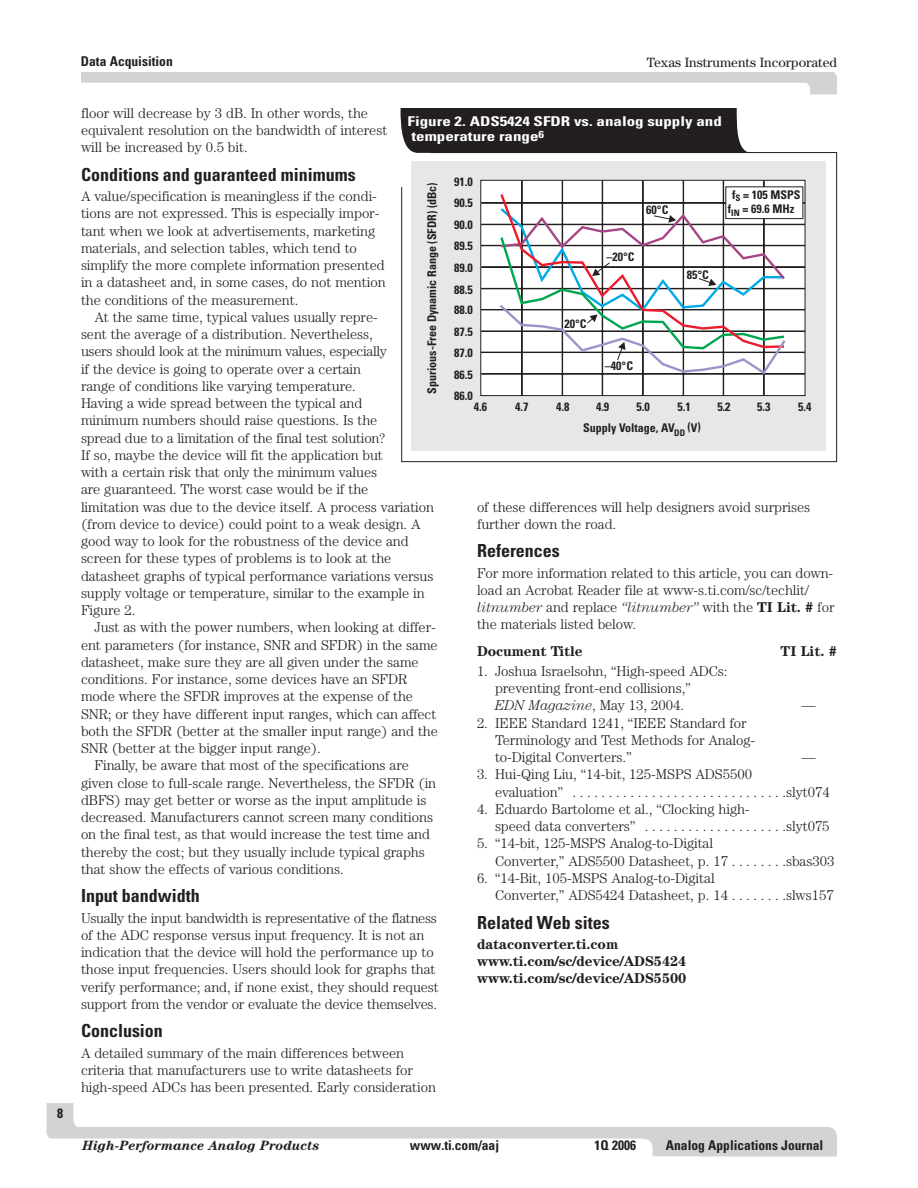
<style>
.page{position:relative;width:918px;height:1188px;background:#fff}
.page>*{position:absolute;margin:0;border:0;box-sizing:border-box;transform-origin:0 0}
.t1{font:700 condensed 18px "Univers";color:#231f20}
.t2{font:300 14.25px/17.2px "Century";letter-spacing:-.005em;color:#231f20}
.t3{font:700 14.25px/17.2px "Century";letter-spacing:-.005em;color:#231f20}
.t4{font:700 condensed 13.5px "Univers";color:#231f20}
.t5{font:700 condensed 13.5px/15px "Univers";color:#fff;scale:1.26 1}
.t6{font:italic 700 13.5px "Century";color:#231f20}
.t7{font:13.5px "Century";color:#231f20}
.t8{font:700 condensed 12px "Univers";color:#231f20}
.t9{font:700 condensed 9px "Univers";color:#231f20}
.s1{font-style:italic}
.s2{font-weight:700}
</style>
<div class="page">
<svg style="left:81px;top:72px;width:756px;height:22px"></svg>
<svg style="left:46px;top:1103px;width:791px;height:53px"></svg>
<div style="left:81px;top:1139px;width:558px;height:17px;background:#fff"></div>
<div style="left:412px;top:161px;width:414px;height:290px;background:#e6e7e8"></div>
<div style="left:480px;top:180px;width:325px;height:216px;background:#fff;border:1px solid #231f20"></div>
<div style="left:481px;top:373px;width:324px;height:2px;border:1px solid #231f20"></div>
<div style="left:481px;top:352px;width:324px;height:1px;border:1px solid #231f20"></div>
<div style="left:481px;top:331px;width:324px;height:1px;border:1px solid #231f20"></div>
<div style="left:481px;top:309px;width:324px;height:1px;border:1px solid #231f20"></div>
<div style="left:481px;top:288px;width:324px;height:1px;border:1px solid #231f20"></div>
<div style="left:481px;top:266px;width:324px;height:2px;border:1px solid #231f20"></div>
<div style="left:481px;top:245px;width:324px;height:1px;border:1px solid #231f20"></div>
<div style="left:481px;top:224px;width:324px;height:1px;border:1px solid #231f20"></div>
<div style="left:481px;top:202px;width:324px;height:2px;border:1px solid #231f20"></div>
<div style="left:521px;top:181px;width:2px;height:215px;border:1px solid #231f20"></div>
<div style="left:562px;top:181px;width:1px;height:215px;border:1px solid #231f20"></div>
<div style="left:602px;top:181px;width:1px;height:215px;border:1px solid #231f20"></div>
<div style="left:642px;top:181px;width:2px;height:215px;border:1px solid #231f20"></div>
<div style="left:683px;top:181px;width:1px;height:215px;border:1px solid #231f20"></div>
<div style="left:723px;top:181px;width:1px;height:215px;border:1px solid #231f20"></div>
<div style="left:763px;top:181px;width:2px;height:215px;border:1px solid #231f20"></div>
<svg style="left:498px;top:191px;width:227px;height:15px"></svg>
<svg style="left:498px;top:206px;width:289px;height:170px"></svg>
<div style="left:725px;top:186px;width:78px;height:33px;background:#fff;border:1px solid #231f20"></div>
<div style="left:400px;top:108px;width:352px;height:45px;background:#231f20"></div>
<p class="t4" style="left:57px;top:1108px;width:7px">8</p>
<p class="t4" style="left:81px;top:56px;width:93px">Data Acquisition</p>
<p class="t7" style="left:647px;top:57px;width:192px">Texas Instruments Incorporated</p>
<p class="t2" style="left:81px;top:106px;width:308px">floor will decrease by 3 dB. In other words, the equivalent resolution on the bandwidth of interest will be increased by 0.5 bit.</p>
<p class="t1" style="left:81px;top:168px;width:276px">Conditions and guaranteed minimums</p>
<p class="t2" style="left:81px;top:189px;width:306px">A value/specification is meaningless if the condi&shy;tions are not expressed. This is especially impor&shy;tant when we look at advertisements, marketing materials, and selection tables, which tend to simplify the more complete information presented in a datasheet and, in some cases, do not mention the conditions of the measurement.</p>
<p class="t2" style="left:81px;top:309px;width:355px;text-indent:14px">At the same time, typical values usually repre-<br>sent the average of a distribution. Nevertheless,<br>users should look at the minimum values, especially<br>if the device is going to operate over a certain<br>range of conditions like varying temperature.<br>Having a wide spread between the typical and<br>minimum numbers should raise questions. Is the<br>spread due to a limitation of the final test solution?<br>If so, maybe the device will fit the application but<br>with a certain risk that only the minimum values<br>are guaranteed. The worst case would be if the<br>limitation was due to the device itself. A process variation (from device to device) could point to a weak design. A good way to look for the robustness of the device and screen for these types of problems is to look at the datasheet graphs of typical performance variations versus supply voltage or temperature, similar to the example in Figure 2.</p>
<p class="t2" style="left:95px;top:620px;width:343px">Just as with the power numbers, when looking at differ-</p>
<p class="t2" style="left:81px;top:637px;width:358px">ent parameters (for instance, SNR and SFDR) in the same</p>
<p class="t2" style="left:81px;top:654px;width:339px">datasheet, make sure they are all given under the same</p>
<p class="t2" style="left:81px;top:672px;width:328px">conditions. For instance, some devices have an SFDR</p>
<p class="t2" style="left:81px;top:689px;width:334px">mode where the SFDR improves at the expense of the</p>
<p class="t2" style="left:81px;top:706px;width:357px">SNR; or they have different input ranges, which can affect</p>
<p class="t2" style="left:81px;top:723px;width:358px">both the SFDR (better at the smaller input range) and the</p>
<p class="t2" style="left:81px;top:741px;width:241px">SNR (better at the bigger input range).</p>
<p class="t2" style="left:95px;top:758px;width:316px">Finally, be aware that most of the specifications are</p>
<p class="t2" style="left:81px;top:775px;width:357px">given close to full-scale range. Nevertheless, the SFDR (in</p>
<p class="t2" style="left:81px;top:792px;width:347px">dBFS) may get better or worse as the input amplitude is</p>
<p class="t2" style="left:81px;top:810px;width:354px">decreased. Manufacturers cannot screen many conditions</p>
<p class="t2" style="left:81px;top:827px;width:350px">on the final test, as that would increase the test time and</p>
<p class="t2" style="left:81px;top:844px;width:345px">thereby the cost; but they usually include typical graphs</p>
<p class="t2" style="left:81px;top:861px;width:264px">that show the effects of various conditions.</p>
<p class="t1" style="left:81px;top:889px;width:120px">Input bandwidth</p>
<p class="t2" style="left:81px;top:910px;width:359px">Usually the input bandwidth is representative of the flatness of the ADC response versus input frequency. It is not an indication that the device will hold the performance up to those input frequencies. Users should look for graphs that verify performance; and, if none exist, they should request support from the vendor or evaluate the device themselves.</p>
<p class="t1" style="left:81px;top:1024px;width:83px">Conclusion</p>
<p class="t2" style="left:81px;top:1045px;width:357px">A detailed summary of the main differences between criteria that manufacturers use to write datasheets for high-speed ADCs has been presented. Early consideration</p>
<p class="t5" style="left:408px;top:115px;width:251px">Figure 2. ADS5424 SFDR vs. analog supply and temperature range<sup>6</sup></p>
<p class="t8" style="left:454px;top:177px;width:20px">91.0</p>
<p class="t8" style="left:428px;top:394px;width:213px;rotate:-90deg">Spurious-Free Dynamic Range (SFDR) (dBc)</p>
<p class="t8" style="left:732px;top:190px;width:70px">f = 105 MSPS</p>
<p class="t9" style="left:735px;top:195px;width:7px">S</p>
<p class="t8" style="left:728px;top:204px;width:68px">f = 69.6 MHz</p>
<p class="t9" style="left:731px;top:209px;width:10px">IN</p>
<p class="t8" style="left:454px;top:199px;width:20px">90.5</p>
<p class="t8" style="left:646px;top:205px;width:24px">60°C</p>
<p class="t8" style="left:454px;top:220px;width:20px">90.0</p>
<p class="t8" style="left:454px;top:241px;width:20px">89.5</p>
<p class="t8" style="left:606px;top:252px;width:30px">–20°C</p>
<p class="t8" style="left:454px;top:264px;width:20px">89.0</p>
<p class="t8" style="left:687px;top:270px;width:24px">85°C</p>
<p class="t8" style="left:454px;top:285px;width:20px">88.5</p>
<p class="t8" style="left:454px;top:305px;width:20px">88.0</p>
<p class="t8" style="left:564px;top:319px;width:24px">20°C</p>
<p class="t8" style="left:454px;top:328px;width:20px">87.5</p>
<p class="t8" style="left:454px;top:349px;width:20px">87.0</p>
<p class="t8" style="left:605px;top:362px;width:30px">–40°C</p>
<p class="t8" style="left:454px;top:370px;width:20px">86.5</p>
<p class="t8" style="left:454px;top:391px;width:20px">86.0</p>
<p class="t8" style="left:474px;top:402px;width:15px">4.6</p>
<p class="t8" style="left:515px;top:402px;width:15px">4.7</p>
<p class="t8" style="left:556px;top:402px;width:15px">4.8</p>
<p class="t8" style="left:596px;top:402px;width:15px">4.9</p>
<p class="t8" style="left:636px;top:402px;width:15px">5.0</p>
<p class="t8" style="left:678px;top:402px;width:15px">5.1</p>
<p class="t8" style="left:717px;top:402px;width:15px">5.2</p>
<p class="t8" style="left:757px;top:402px;width:15px">5.3</p>
<p class="t8" style="left:798px;top:402px;width:15px">5.4</p>
<p class="t8" style="left:583px;top:423px;width:119px">Supply Voltage, AV (V)</p>
<p class="t9" style="left:674px;top:429px;width:12px">DD</p>
<p class="t2" style="left:477px;top:499px;width:335px">of these differences will help designers avoid surprises further down the road.</p>
<p class="t1" style="left:477px;top:544px;width:84px">References</p>
<p class="t2" style="left:477px;top:565px;width:359px">For more information related to this article, you can down&shy;load an Acrobat Reader file at www-s.ti.com/sc/techlit/ <span class="s1">litnumber</span> and replace <span class="s1">“litnumber”</span> with the <span class="s2">TI Lit. #</span> for the materials listed below.</p>
<p class="t3" style="left:477px;top:643px;width:107px">Document Title</p>
<p class="t3" style="left:781px;top:643px;width:58px">TI Lit. #</p>
<p class="t2" style="left:495px;top:664px;width:234px;text-indent:-18px">1. Joshua Israelsohn, “High-speed ADCs: preventing front-end collisions,”<br><span class="s1">EDN Magazine</span>, May 13, 2004.</p>
<p class="t2" style="left:801px;top:698px;width:16px">—</p>
<p class="t2" style="left:495px;top:715px;width:262px;text-indent:-18px">2. IEEE Standard 1241, “IEEE Standard for<br>Terminology and Test Methods for Analog&shy;to-Digital Converters.”</p>
<p class="t2" style="left:801px;top:750px;width:16px">—</p>
<p class="t2" style="left:495px;top:767px;width:336px;text-indent:-18px">3. Hui-Qing Liu, “14-bit, 125-MSPS ADS5500<br>evaluation” . . . . . . . . . . . . . . . . . . . . . . . . . . . . . .slyt074</p>
<p class="t2" style="left:495px;top:802px;width:336px;text-indent:-18px">4. Eduardo Bartolome et al., “Clocking high-<br>speed data converters” . . . . . . . . . . . . . . . . . . . .slyt075</p>
<p class="t2" style="left:495px;top:836px;width:341px;text-indent:-18px">5. “14-bit, 125-MSPS Analog-to-Digital<br>Converter,” ADS5500 Datasheet, p. 17 . . . . . . . .sbas303</p>
<p class="t2" style="left:495px;top:871px;width:340px;text-indent:-18px">6. “14-Bit, 105-MSPS Analog-to-Digital<br>Converter,” ADS5424 Datasheet, p. 14 . . . . . . . .slws157</p>
<p class="t1" style="left:477px;top:916px;width:134px">Related Web sites</p>
<p class="t3" style="left:477px;top:937px;width:211px">dataconverter.ti.com www.ti.com/sc/device/ADS5424 www.ti.com/sc/device/ADS5500</p>
<p class="t6" style="left:82px;top:1141px;width:239px">High-Performance Analog Products</p>
<p class="t4" style="left:410px;top:1141px;width:91px">www.ti.com/aaj</p>
<p class="t4" style="left:594px;top:1141px;width:43px">1Q 2006</p>
<p class="t4" style="left:666px;top:1140px;width:159px">Analog Applications Journal</p>
</div>
